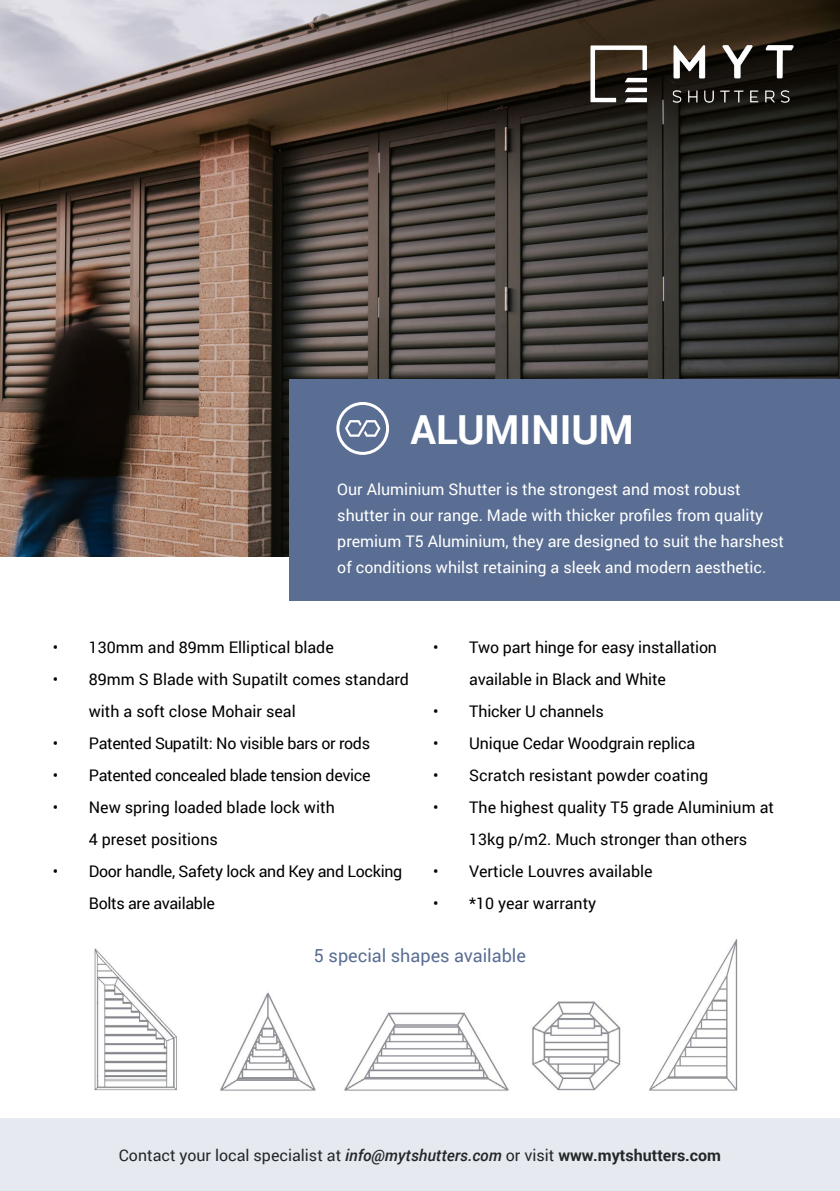
<style>
.page{position:relative;width:840px;height:1191px;background:#fff}
.page>*{position:absolute;margin:0;border:0;box-sizing:border-box;transform-origin:0 0}
.t1{font:700 40px "Roboto";color:#fff}
.t2{font:18px "Roboto";color:#5a6e93}
.t3{font:16px/32px "Roboto";color:#000}
.t4{font:16px/26px "Roboto";color:#fff}
.t5{font:16px/32px "Roboto";letter-spacing:-.02em;color:#000}
.t6{font:16px "Roboto";color:#23282a}
.s1{font-weight:500;font-style:italic}
.s2{font-weight:700}
</style>
<div class="page">
<img style="left:0;top:0;width:839px;height:556px">
<div style="left:289px;top:379px;width:550px;height:221px;background:#5a6e93"></div>
<img style="left:583px;top:30px;width:216px;height:76px">
<svg style="left:336px;top:402px;width:53px;height:53px"></svg>
<div style="left:0;top:1119px;width:839px;height:72px;background:#e6e9ef"></div>
<img style="left:94px;top:939px;width:644px;height:152px">
<h1 class="t1" style="left:410px;top:401px;width:225px">ALUMINIUM</h1>
<p class="t4" style="left:337px;top:476px;width:448px">Our Aluminium Shutter is the strongest and most robust shutter in our range. Made with thicker profiles from quality premium T5 Aluminium, they are designed to suit the harshest of conditions whilst retaining a sleek and modern aesthetic.</p>
<p class="t3" style="left:53px;top:630px;width:282px">• 130mm and 89mm Elliptical blade</p>
<p class="t3" style="left:89px;top:662px;width:321px;text-indent:-36px">• 89mm S Blade with Supatilt comes standard with a soft close Mohair seal</p>
<p class="t5" style="left:53px;top:726px;width:318px">• Patented Supatilt: No visible bars or rods</p>
<p class="t5" style="left:53px;top:758px;width:319px">• Patented concealed blade tension device</p>
<p class="t3" style="left:89px;top:790px;width:247px;text-indent:-36px">• New spring loaded blade lock with<br>4 preset positions</p>
<p class="t5" style="left:89px;top:854px;width:315px;text-indent:-36px">• Door handle, Safety lock and Key and Locking<br>Bolts are available</p>
<p class="t3" style="left:469px;top:630px;width:249px;text-indent:-36px">• Two part hinge for easy installation available in Black and White</p>
<p class="t3" style="left:433px;top:694px;width:172px">• Thicker U channels</p>
<p class="t3" style="left:433px;top:726px;width:263px">• Unique Cedar Woodgrain replica</p>
<p class="t3" style="left:433px;top:758px;width:276px">• Scratch resistant powder coating</p>
<p class="t3" style="left:433px;top:790px;width:342px;text-align:center">• The highest quality T5 grade Aluminium at<br>13kg p/m2. Much stronger than others</p>
<p class="t3" style="left:433px;top:854px;width:221px">• Verticle Louvres available</p>
<p class="t3" style="left:433px;top:886px;width:164px">• *10 year warranty</p>
<p class="t2" style="left:314px;top:943px;width:213px">5 special shapes available</p>
<p class="t6" style="left:119px;top:1144px;width:603px">Contact your local specialist at <span class="s1">info@mytshutters.com</span> or visit <span class="s2">www.mytshutters.com</span></p>
</div>
